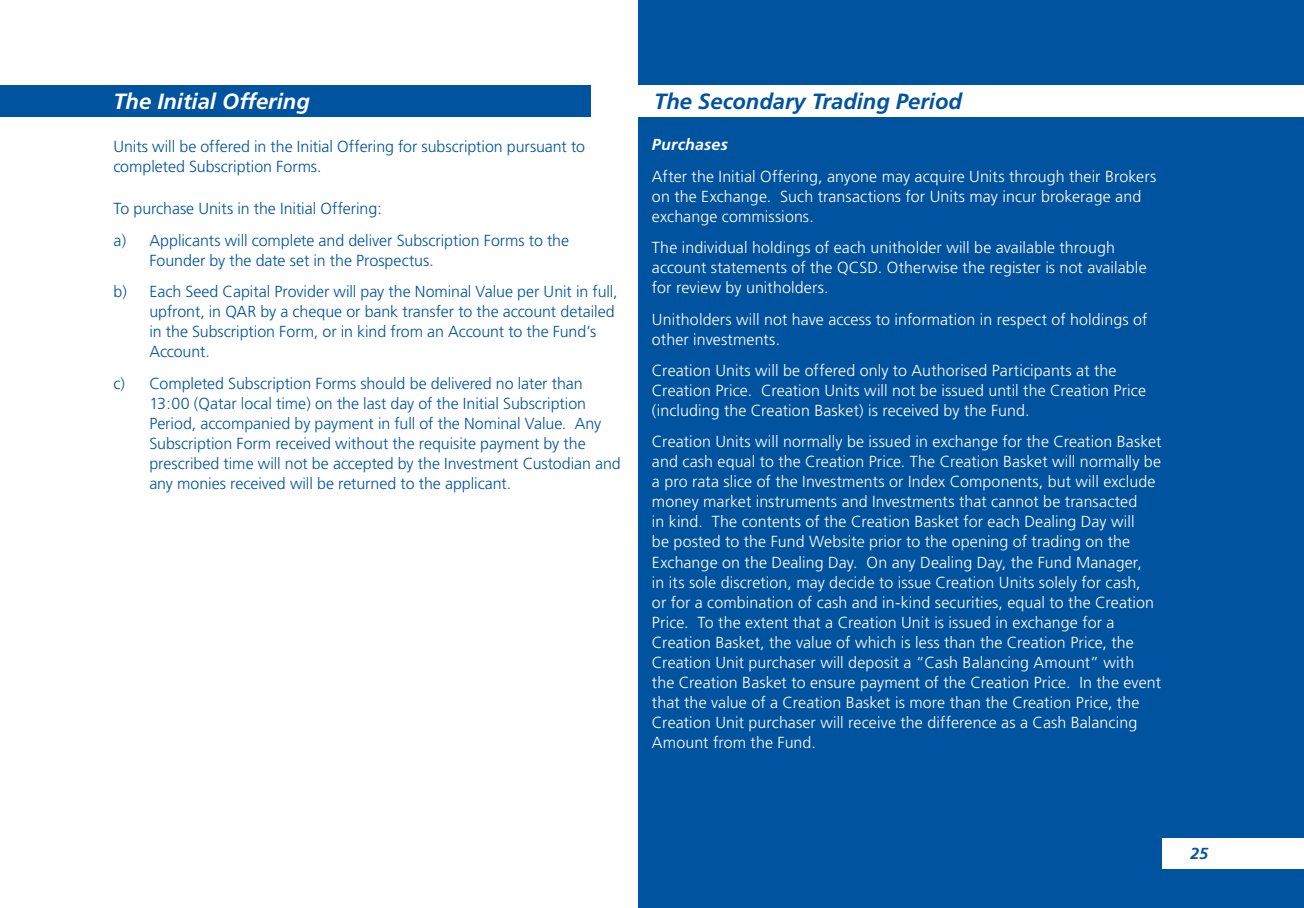
<style>
.page{position:relative;width:1304px;height:908px;background:#fff}
.page>*{position:absolute;margin:0;border:0;box-sizing:border-box;transform-origin:0 0}
.t1{font:italic 700 22px "Frutiger";color:#00539f}
.t2{font:italic 700 22px "Frutiger";color:#fff}
.t3{font:300 16px/20px "Frutiger";letter-spacing:.005em;color:#fff}
.t4{font:300 16px/20px "Frutiger";letter-spacing:-.005em;color:#00539f}
.t5{font:italic 700 16px "Frutiger";letter-spacing:.015em;color:#fff}
.t6{font:italic 700 16px "Frutiger";color:#04549f}
</style>
<div class="page">
<div style="left:638px;top:0;width:666px;height:907px;background:#00539f"></div>
<div style="left:0;top:85px;width:591px;height:31px;background:#00539f"></div>
<div style="left:598px;top:85px;width:706px;height:31px;background:#fff"></div>
<div style="left:1162px;top:837px;width:142px;height:30px;background:#fff"></div>
<h1 class="t2" style="left:113px;top:89px;width:198px">The Initial Offering</h1>
<h1 class="t1" style="left:654px;top:89px;width:309px">The Secondary Trading Period</h1>
<p class="t4" style="left:113px;top:136px;width:473px">Units will be offered in the Initial Offering for subscription pursuant to completed Subscription Forms.</p>
<p class="t4" style="left:113px;top:193px;width:457px;line-height:31.4px">To purchase Units in the Initial Offering:<br>a) Applicants will complete and deliver Subscription Forms to the</p>
<p class="t4" style="left:113px;top:244px;width:506px;line-height:31.4px;text-indent:36px">Founder by the date set in the Prospectus.<br>b) Each Seed Capital Provider will pay the Nominal Value per Unit in full,</p>
<p class="t4" style="left:149px;top:301px;width:467px">upfront, in QAR by a cheque or bank transfer to the account detailed in the Subscription Form, or in kind from an Account to the Fund’s<br>Account.</p>
<p class="t4" style="left:149px;top:373px;width:473px;text-indent:-36px">c) Completed Subscription Forms should be delivered no later than 13:00 (Qatar local time) on the last day of the Initial Subscription Period, accompanied by payment in full of the Nominal Value. Any Subscription Form received without the requisite payment by the prescribed time will not be accepted by the Investment Custodian and any monies received will be returned to the applicant.</p>
<p class="t5" style="left:652px;top:135px;width:77px">Purchases</p>
<p class="t3" style="left:652px;top:166px;width:506px">After the Initial Offering, anyone may acquire Units through their Brokers on the Exchange. Such transactions for Units may incur brokerage and exchange commissions.</p>
<p class="t3" style="left:652px;top:237px;width:496px">The individual holdings of each unitholder will be available through account statements of the QCSD. Otherwise the register is not available for review by unitholders.</p>
<p class="t3" style="left:652px;top:309px;width:497px">Unitholders will not have access to information in respect of holdings of other investments.</p>
<p class="t3" style="left:652px;top:360px;width:496px">Creation Units will be offered only to Authorised Participants at the<br>Creation Price. Creation Units will not be issued until the Creation Price (including the Creation Basket) is received by the Fund.</p>
<p class="t3" style="left:652px;top:431px;width:511px">Creation Units will normally be issued in exchange for the Creation Basket and cash equal to the Creation Price. The Creation Basket will normally be a pro rata slice of the Investments or Index Components, but will exclude money market instruments and Investments that cannot be transacted<br>in kind. The contents of the Creation Basket for each Dealing Day will<br>be posted to the Fund Website prior to the opening of trading on the Exchange on the Dealing Day. On any Dealing Day, the Fund Manager,<br>in its sole discretion, may decide to issue Creation Units solely for cash,<br>or for a combination of cash and in-kind securities, equal to the Creation Price. To the extent that a Creation Unit is issued in exchange for a Creation Basket, the value of which is less than the Creation Price, the Creation Unit purchaser will deposit a “Cash Balancing Amount” with<br>the Creation Basket to ensure payment of the Creation Price. In the event that the value of a Creation Basket is more than the Creation Price, the Creation Unit purchaser will receive the difference as a Cash Balancing Amount from the Fund.</p>
<p class="t6" style="left:1190px;top:844px;width:19px">25</p>
</div>
